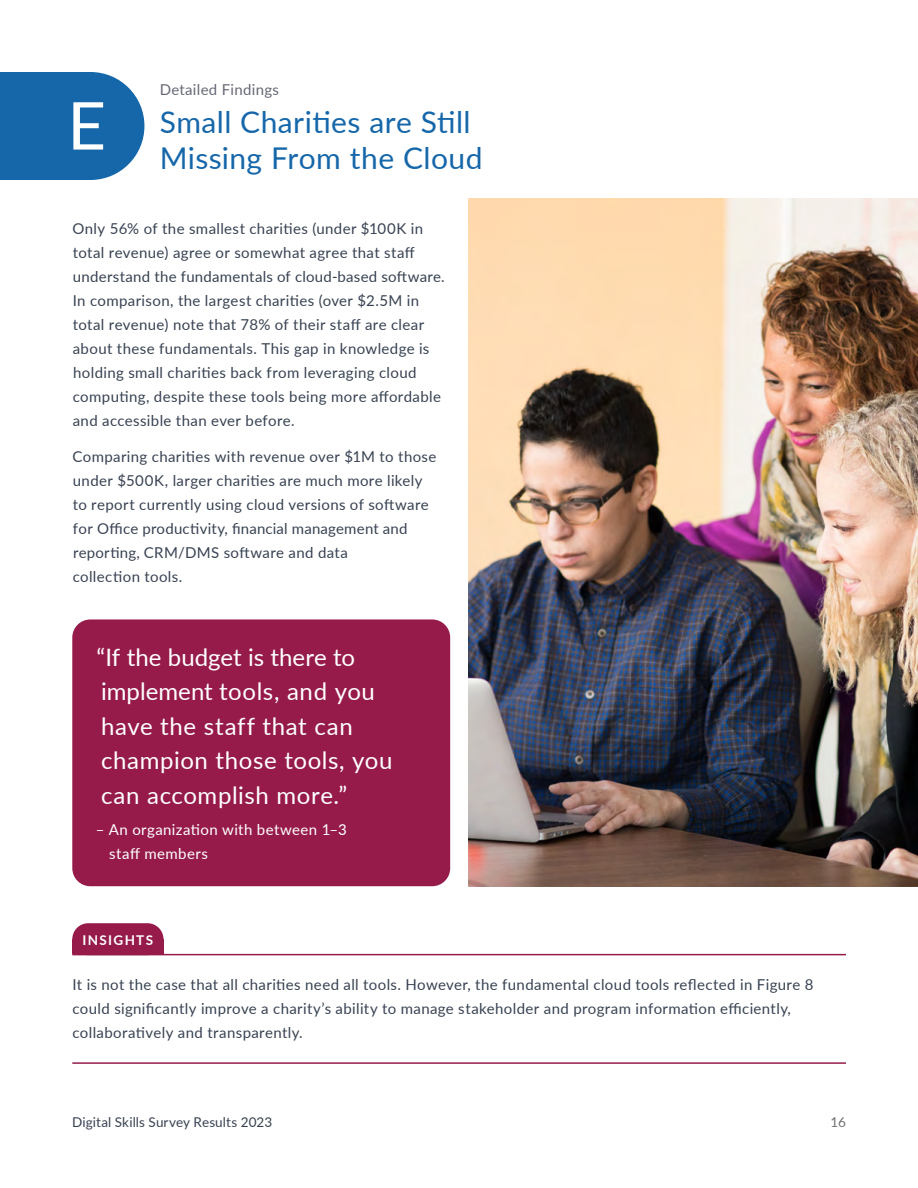
<style>
.page{position:relative;width:918px;height:1188px;background:#fff}
.page>*{position:absolute;margin:0;border:0;box-sizing:border-box;transform-origin:0 0}
.t1{font:30px/36px "Lato";letter-spacing:.015em;color:#1567aa}
.t2{font:24px/34.5px "Lato";letter-spacing:.02em;color:#fff}
.t3{font:15px/24px "Lato";letter-spacing:.025em;color:#384252}
.t4{font:15px/24px "Lato";letter-spacing:.03em;color:#fff}
.t5{font:15px "Lato";letter-spacing:.02em;color:#666876}
.t6{font:13.5px "Lato";letter-spacing:.005em;color:#384252}
.t7{font:700 13.5px "Lato";letter-spacing:.1em;color:#fff}
.t8{font:13.5px "Lato";color:#6d6e71}
.s1{font-size:66px;color:#fff}
</style>
<div class="page">
<img style="left:468px;top:198px;width:450px;height:688px">
<svg style="left:0;top:72px;width:144px;height:108px;background:#2571b0"></svg>
<div style="left:72px;top:923px;width:91px;height:32px;background:#961b4b;border-radius:16px"></div>
<div style="left:72px;top:939px;width:91px;height:15px;background:#961b4b"></div>
<hr style="left:72px;top:1062px;width:774px;height:2px;background:#961b4b">
<hr style="left:72px;top:954px;width:774px;height:1px;background:#961b4b">
<div style="left:72px;top:619px;width:378px;height:267px;background:#961b4b;border-radius:18px"></div>
<p class="t5" style="left:160px;top:79px;width:121px">Detailed Findings</p>
<h1 class="t1" style="left:160px;top:102px;width:324px;text-indent:-93px"><span class="s1">E</span> Small Charities are Still<br>Missing From the Cloud</h1>
<p class="t3" style="left:72px;top:216px;width:374px">Only 56% of the smallest charities (under $100K in total revenue) agree or somewhat agree that staff understand the fundamentals of cloud-based software.<br>In comparison, the largest charities (over $2.5M in total revenue) note that 78% of their staff are clear about these fundamentals. This gap in knowledge is holding small charities back from leveraging cloud computing, despite these tools being more affordable and accessible than ever before.</p>
<p class="t3" style="left:72px;top:444px;width:366px">Comparing charities with revenue over $1M to those under $500K, larger charities are much more likely to report currently using cloud versions of software for Office productivity, financial management and reporting, CRM/DMS software and data<br>collection tools.</p>
<h2 class="t2" style="left:96px;top:639px;width:297px">“If the budget is there to implement tools, and you have the staff that can champion those tools, you can accomplish more.”</h2>
<p class="t4" style="left:109px;top:817px;width:239px;text-indent:-14px">– An organization with between 1–3 staff members</p>
<p class="t7" style="left:82px;top:930px;width:72px">INSIGHTS</p>
<p class="t3" style="left:72px;top:972px;width:743px">It is not the case that all charities need all tools. However, the fundamental cloud tools reflected in Figure 8 could significantly improve a charity’s ability to manage stakeholder and program information efficiently, collaboratively and transparently.</p>
<p class="t6" style="left:72px;top:1112px;width:202px">Digital Skills Survey Results 2023</p>
<p class="t8" style="left:831px;top:1112px;width:17px">16</p>
</div>
